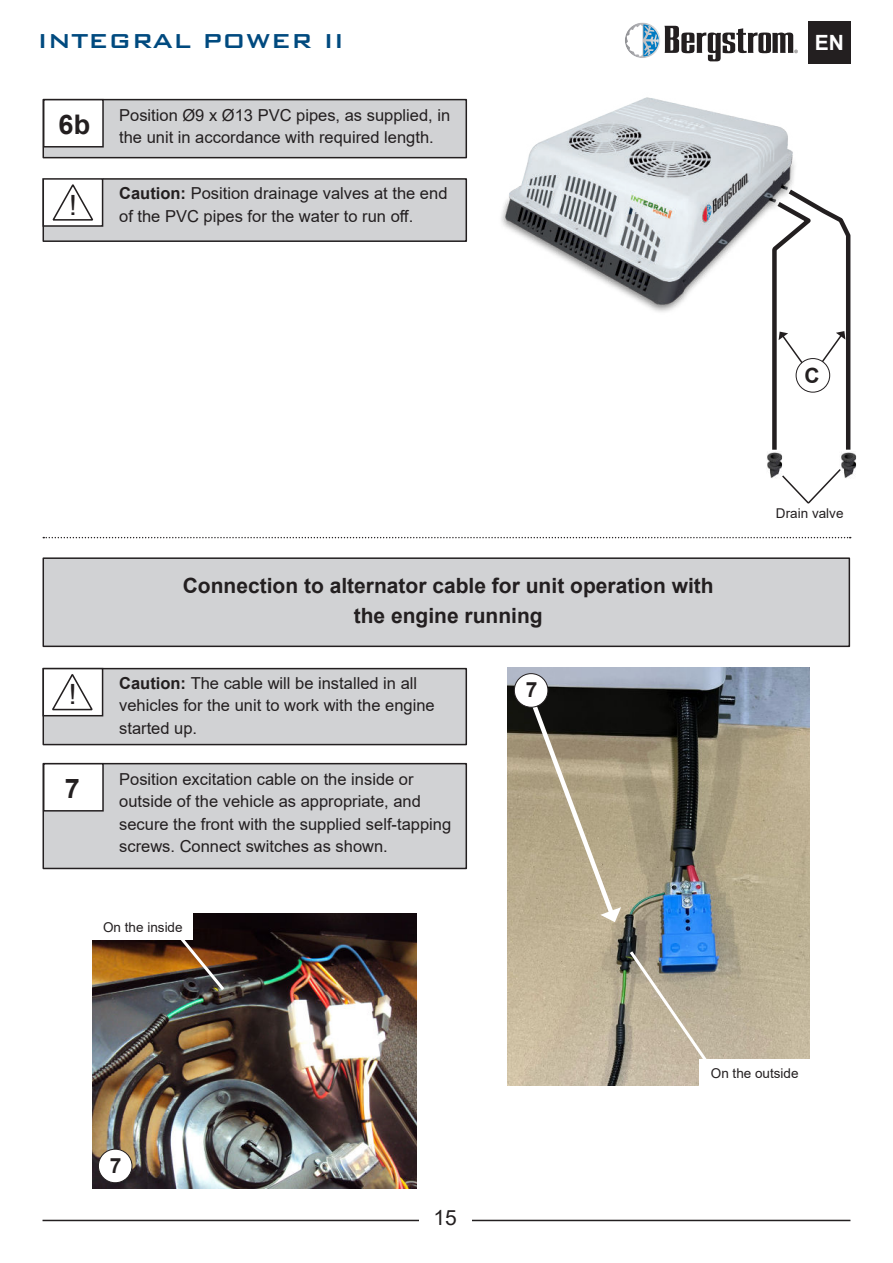
<style>
.page{position:relative;width:893px;height:1263px;background:#fff}
.page>*{position:absolute;margin:0;border:0;box-sizing:border-box;transform-origin:0 0}
.t1{font:27.9px "Arial";color:#231f20}
.t2{font:500 27px "Bank Gothic BT";color:#004a7f}
.t3{font:700 27px "Arial";color:#231f20}
.t4{font:700 21px/30px "Arial";color:#231f20;text-align:center}
.t5{font:21px "Arial";color:#231f20}
.t6{font:700 21px "Arial";color:#fff}
.t7{font:16.5px/22.5px "Arial";color:#231f20}
.t8{font:13.5px "Arial";color:#231f20}
.s1{font-weight:700}
</style>
<div class="page">
<svg style="left:625px;top:23px;width:35px;height:35px"></svg>
<svg style="left:626px;top:24px;width:172px;height:37px"></svg>
<hr style="left:43px;top:1220px;width:807px;height:1px;background:#231f20">
<div style="left:419px;top:1209px;width:52px;height:22px;background:#fff"></div>
<div style="left:808px;top:21px;width:42px;height:43px;background:#231f20"></div>
<img style="left:501px;top:97px;width:294px;height:215px">
<div style="left:43px;top:558px;width:806px;height:88px;background:#d1d2d4"></div>
<div style="left:43px;top:557px;width:807px;height:90px;border:2px solid #231f20"></div>
<div style="left:43px;top:179px;width:423px;height:62px;background:#d1d2d4"></div>
<div style="left:43px;top:178px;width:424px;height:64px;border:2px solid #231f20"></div>
<div style="left:43px;top:669px;width:423px;height:75px;background:#d1d2d4"></div>
<div style="left:43px;top:668px;width:424px;height:77px;border:2px solid #231f20"></div>
<div style="left:43px;top:179px;width:60px;height:47px;background:#fff"></div>
<div style="left:43px;top:178px;width:60px;height:49px;border:2px solid #231f20"></div>
<div style="left:43px;top:669px;width:60px;height:47px;background:#fff"></div>
<div style="left:43px;top:668px;width:60px;height:48px;border:2px solid #231f20"></div>
<div style="left:43px;top:100px;width:423px;height:58px;background:#d1d2d4"></div>
<div style="left:43px;top:99px;width:424px;height:59px;border:2px solid #231f20"></div>
<div style="left:44px;top:100px;width:59px;height:47px;background:#fff"></div>
<div style="left:43px;top:99px;width:61px;height:49px;border:2px solid #231f20"></div>
<svg style="left:43px;top:537px;width:808px;height:1px"></svg>
<div style="left:43px;top:764px;width:423px;height:104px;background:#d1d2d4"></div>
<div style="left:43px;top:763px;width:424px;height:106px;border:2px solid #231f20"></div>
<div style="left:44px;top:764px;width:59px;height:47px;background:#fff"></div>
<div style="left:43px;top:763px;width:61px;height:48px;border:2px solid #231f20"></div>
<svg style="left:52px;top:184px;width:42px;height:37px"></svg>
<svg style="left:52px;top:674px;width:41px;height:37px"></svg>
<img style="left:93px;top:913px;width:324px;height:275px">
<div style="left:98px;top:1149px;width:34px;height:34px;background:#fff;border-radius:50%"></div>
<div style="left:98px;top:1149px;width:34px;height:34px;border:1px solid #231f20;border-radius:50%"></div>
<svg style="left:768px;top:187px;width:83px;height:263px"></svg>
<div style="left:796px;top:359px;width:34px;height:33px;background:#fff;border-radius:50%"></div>
<div style="left:796px;top:358px;width:34px;height:35px;border:1px solid #231f20;border-radius:50%"></div>
<img style="left:841px;top:452px;width:16px;height:26px">
<img style="left:767px;top:452px;width:16px;height:26px">
<svg style="left:780px;top:467px;width:62px;height:37px"></svg>
<img style="left:507px;top:668px;width:302px;height:418px">
<svg style="left:523px;top:685px;width:98px;height:237px"></svg>
<div style="left:514px;top:674px;width:34px;height:33px;background:#fff;border-radius:50%"></div>
<div style="left:514px;top:673px;width:34px;height:35px;border:1px solid #231f20;border-radius:50%"></div>
<svg style="left:627px;top:948px;width:91px;height:128px"></svg>
<svg style="left:170px;top:926px;width:57px;height:67px"></svg>
<div style="left:699px;top:1059px;width:111px;height:27px;background:#fff"></div>
<div style="left:93px;top:913px;width:100px;height:27px;background:#fff"></div>
<h2 class="t2" style="left:38px;top:29px;width:308px">INTEGRAL POWER II</h2>
<p class="t6" style="left:815px;top:30px;width:31px">EN</p>
<h2 class="t3" style="left:59px;top:114px;width:33px">6b</h2>
<p class="t7" style="left:119px;top:104px;width:333px">Position Ø9 x Ø13 PVC pipes, as supplied, in the unit in accordance with required length.</p>
<h1 class="t1" style="left:69px;top:189px;width:9px">!</h1>
<p class="t7" style="left:119px;top:183px;width:330px"><span class="s1">Caution:</span> Position drainage valves at the end of the PVC pipes for the water to run off.</p>
<h1 class="t1" style="left:69px;top:678px;width:9px">!</h1>
<p class="t4" style="left:183px;top:573px;width:532px">Connection to alternator cable for unit operation with the engine running</p>
<p class="t7" style="left:119px;top:673px;width:317px"><span class="s1">Caution:</span> The cable will be installed in all vehicles for the unit to work with the engine started up.</p>
<p class="t4" style="left:526px;top:677px;width:13px">7</p>
<h2 class="t3" style="left:65px;top:778px;width:17px">7</h2>
<p class="t7" style="left:119px;top:769px;width:333px">Position excitation cable on the inside or outside of the vehicle as appropriate, and secure the front with the supplied self-tapping screws. Connect switches as shown.</p>
<p class="t8" style="left:103px;top:922px;width:81px">On the inside</p>
<p class="t4" style="left:804px;top:363px;width:17px">C</p>
<p class="t8" style="left:776px;top:508px;width:69px">Drain valve</p>
<p class="t4" style="left:110px;top:1152px;width:13px">7</p>
<p class="t5" style="left:433px;top:1209px;width:25px">15</p>
<p class="t8" style="left:711px;top:1067px;width:89px">On the outside</p>
</div>
